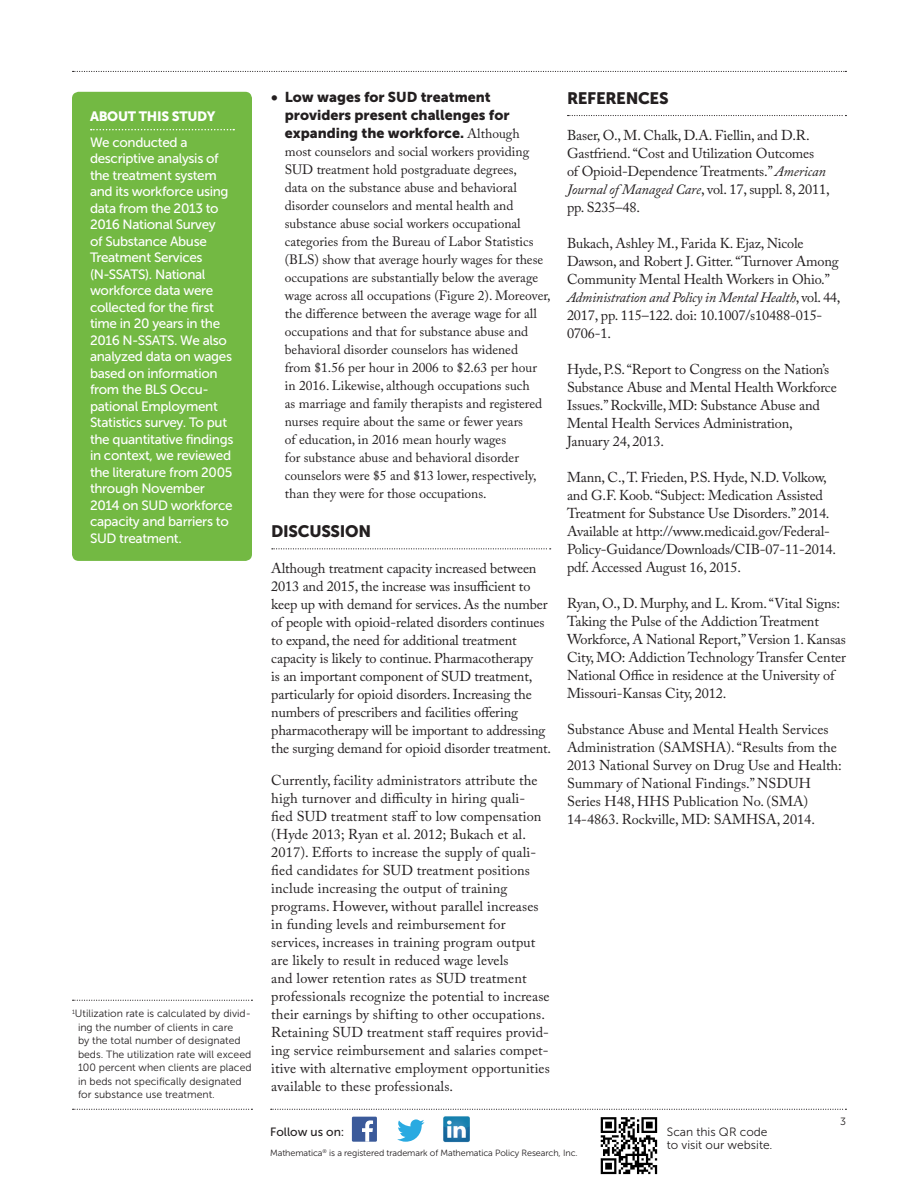
<style>
.page{position:relative;width:918px;height:1188px;background:#fff}
.page>*{position:absolute;margin:0;border:0;box-sizing:border-box;transform-origin:0 0}
.SUBHEAD___museo_sans{font:16.5px "Museo Sans 900";letter-spacing:-.02em;color:#231f20}
.TEXT___adobe_caslon{font:14.25px/18px "Adobe Caslon Pro";letter-spacing:-.01em;color:#231f20}
.TEXT___adobe_caslon-2{font:14.25px/18px "Adobe Caslon Pro";letter-spacing:.01em;color:#231f20}
.TEXT_--bullet_list_w{font:14.25px/18px "Museo Sans 900";color:#231f20}
.TEXT_--bullet_list_w-2{font:13.5px/18px "Adobe Caslon Pro";color:#231f20}
.CALLOUT_TEXT___museo{font:13.5px/16.5px "Museo Sans 500";letter-spacing:-.025em;color:#fff}
.CALLOUT_TEXT___w__ru{font:13.5px "Museo Sans 900";letter-spacing:-.02em;color:#fff}
.t1{font:12px/13.5px "Museo Sans 300";color:#231f20}
.t2{font:12px "Museo Sans 500";color:#231f20}
.FOOTNOTE___museo_sa{font:10.5px/13.5px "Museo Sans 300";color:#231f20}
.t3{font:9px "Museo Sans 300";letter-spacing:-.01em;color:#231f20}
.s1{font-family:"Adobe Caslon Pro";font-size:13.5px}
.s2{font-style:italic}
</style>
<div class="page">
<svg style="left:271px;top:1109px;width:575px;height:1px"></svg>
<svg style="left:73px;top:1109px;width:179px;height:1px"></svg>
<svg style="left:73px;top:71px;width:773px;height:1px"></svg>
<div style="left:352px;top:1117px;width:25px;height:25px;background:#3b5a9a"></div>
<svg style="left:362px;top:1120px;width:11px;height:22px"></svg>
<svg style="left:397px;top:1119px;width:27px;height:23px"></svg>
<img style="left:443px;top:1116px;width:26px;height:27px">
<img style="left:600px;top:1117px;width:58px;height:58px">
<div style="left:72px;top:92px;width:180px;height:469px;background:#73b943;border-radius:7px"></div>
<svg style="left:91px;top:129px;width:143px;height:1px"></svg>
<svg style="left:272px;top:548px;width:279px;height:1px"></svg>
<svg style="left:568px;top:115px;width:278px;height:1px"></svg>
<svg style="left:73px;top:1000px;width:179px;height:1px"></svg>
<p class="CALLOUT_TEXT___w__ru" style="left:90px;top:109px;width:127px">ABOUT THIS STUDY</p>
<p class="CALLOUT_TEXT___museo" style="left:90px;top:134px;width:145px">We conducted a descriptive analysis of the treatment system and its workforce using data from the 2013 to<br>2016 National Survey<br>of Substance Abuse<br>Treatment Services (N-SSATS). National workforce data were collected for the first time in 20 years in the<br>2016 N-SSATS. We also analyzed data on wages based on information from the BLS Occu&shy;pational Employment<br>Statistics survey. To put the quantitative findings in context, we reviewed the literature from 2005 through November<br>2014 on SUD workforce capacity and barriers to<br>SUD treatment.</p>
<p class="FOOTNOTE___museo_sa" style="left:78px;top:1007px;width:175px;text-indent:-6px"><sup>1</sup>Utilization rate is calculated by divid&shy;ing the number of clients in care<br>by the total number of designated beds. The utilization rate will exceed 100 percent when clients are placed in beds not specifically designated for substance use treatment.</p>
<p class="TEXT_--bullet_list_w" style="left:285px;top:88px;width:236px;text-indent:-14px">• Low wages for SUD treatment providers present challenges for expanding the workforce. <span class="s1">Although</span></p>
<p class="TEXT_--bullet_list_w-2" style="left:285px;top:143px;width:267px">most counselors and social workers providing SUD treatment hold postgraduate degrees,<br>data on the substance abuse and behavioral disorder counselors and mental health and substance abuse social workers occupational categories from the Bureau of Labor Statistics (BLS) show that average hourly wages for these occupations are substantially below the average wage across all occupations (Figure 2). Moreover, the difference between the average wage for all occupations and that for substance abuse and behavioral disorder counselors has widened<br>from $1.56 per hour in 2006 to $2.63 per hour in 2016. Likewise, although occupations such<br>as marriage and family therapists and registered nurses require about the same or fewer years<br>of education, in 2016 mean hourly wages<br>for substance abuse and behavioral disorder counselors were $5 and $13 lower, respectively, than they were for those occupations.</p>
<p class="SUBHEAD___museo_sans" style="left:271px;top:522px;width:101px">DISCUSSION</p>
<p class="TEXT___adobe_caslon" style="left:271px;top:560px;width:281px">Although treatment capacity increased between 2013 and 2015, the increase was insufficient to keep up with demand for services. As the number of people with opioid-related disorders continues to expand, the need for additional treatment capacity is likely to continue. Pharmacotherapy<br>is an important component of SUD treatment, particularly for opioid disorders. Increasing the numbers of prescribers and facilities offering pharmacotherapy will be important to addressing the surging demand for opioid disorder treatment.</p>
<p class="TEXT___adobe_caslon-2" style="left:271px;top:771px;width:280px">Currently, facility administrators attribute the high turnover and difficulty in hiring quali&shy;fied SUD treatment staff to low compensation (Hyde 2013; Ryan et al. 2012; Bukach et al.<br>2017). Efforts to increase the supply of quali&shy;fied candidates for SUD treatment positions include increasing the output of training programs. However, without parallel increases in funding levels and reimbursement for services, increases in training program output are likely to result in reduced wage levels<br>and lower retention rates as SUD treatment professionals recognize the potential to increase their earnings by shifting to other occupations.<br>Retaining SUD treatment staff requires provid&shy;ing service reimbursement and salaries compet&shy;itive with alternative employment opportunities available to these professionals.</p>
<p class="SUBHEAD___museo_sans" style="left:567px;top:89px;width:103px">REFERENCES</p>
<p class="TEXT___adobe_caslon" style="left:567px;top:126px;width:264px">Baser, O., M. Chalk, D.A. Fiellin, and D.R.<br>Gastfriend. “Cost and Utilization Outcomes<br>of Opioid-Dependence Treatments.” <span class="s2">American Journal of Managed Care</span>, vol. 17, suppl. 8, 2011, pp. S235–48.</p>
<p class="TEXT___adobe_caslon" style="left:567px;top:234px;width:275px">Bukach, Ashley M., Farida K. Ejaz, Nicole Dawson, and Robert J. Gitter. “Turnover Among Community Mental Health Workers in Ohio.” <span class="s2">Administration and Policy in Mental Health</span>, vol. 44, 2017, pp. 115–122. doi: 10.1007/s10488-015- 0706-1.</p>
<p class="TEXT___adobe_caslon" style="left:567px;top:360px;width:271px">Hyde, P.S. “Report to Congress on the Nation’s Substance Abuse and Mental Health Workforce Issues.” Rockville, MD: Substance Abuse and Mental Health Services Administration, January 24, 2013.</p>
<p class="TEXT___adobe_caslon" style="left:567px;top:468px;width:271px">Mann, C., T. Frieden, P.S. Hyde, N.D. Volkow, and G.F. Koob. “Subject: Medication Assisted Treatment for Substance Use Disorders.” 2014.<br>Available at http://www.medicaid.gov/Federal-Policy-Guidance/Downloads/CIB-07-11-2014. pdf. Accessed August 16, 2015.</p>
<p class="TEXT___adobe_caslon" style="left:567px;top:594px;width:280px">Ryan, O., D. Murphy, and L. Krom. “Vital Signs:<br>Taking the Pulse of the Addiction Treatment Workforce, A National Report,” Version 1. Kansas City, MO: Addiction Technology Transfer Center National Office in residence at the University of Missouri-Kansas City, 2012.</p>
<p class="TEXT___adobe_caslon" style="left:567px;top:720px;width:276px">Substance Abuse and Mental Health Services Administration (SAMSHA). “Results from the 2013 National Survey on Drug Use and Health:<br>Summary of National Findings.” NSDUH Series H48, HHS Publication No. (SMA)<br>14-4863. Rockville, MD: SAMHSA, 2014.</p>
<p class="t2" style="left:270px;top:1125px;width:76px">Follow us on:</p>
<p class="t3" style="left:270px;top:1148px;width:309px">Mathematica<sup>®</sup> is a registered trademark of Mathematica Policy Research, Inc.</p>
<p class="t1" style="left:667px;top:1125px;width:107px">Scan this QR code to visit our website.</p>
<p class="FOOTNOTE___museo_sa" style="left:840px;top:1115px;width:7px">3</p>
</div>
